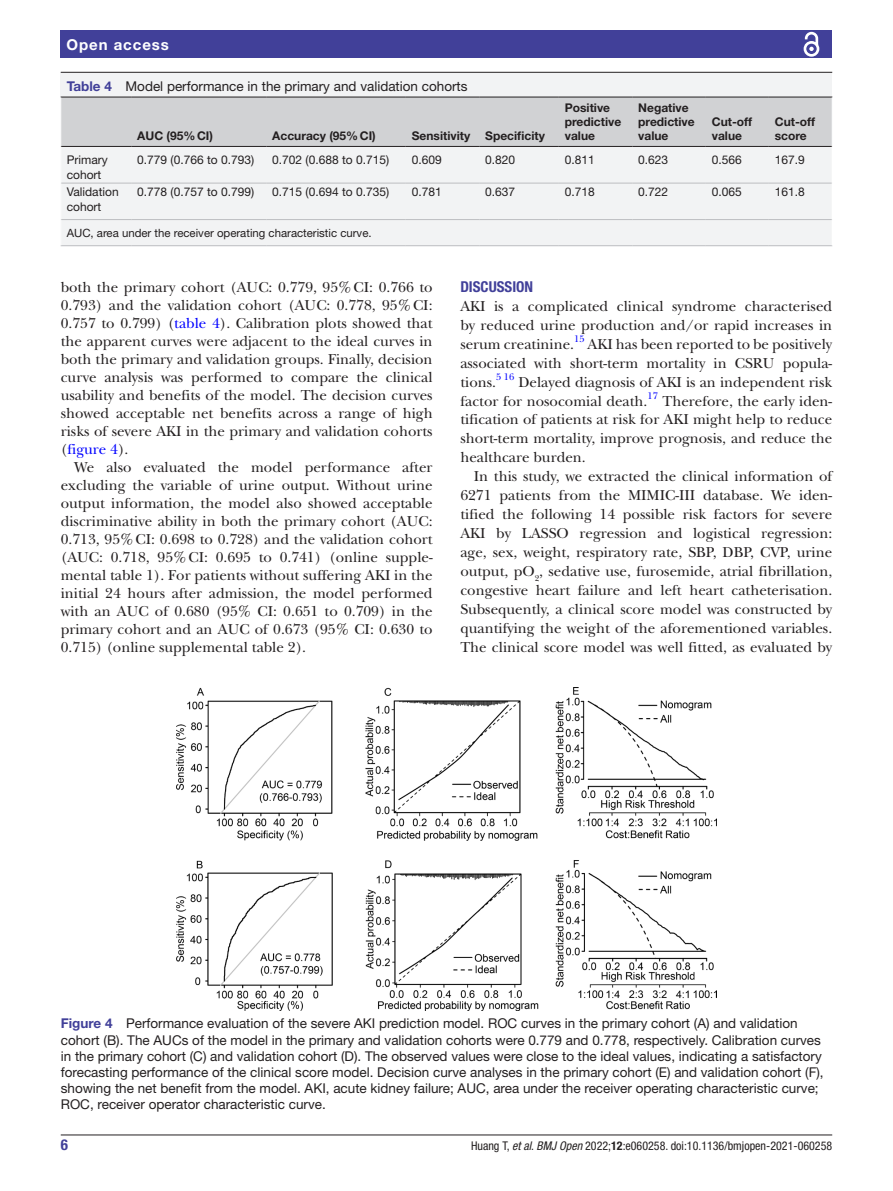
<style>
.page{position:relative;width:893px;height:1191px;background:#fff}
.page>*{position:absolute;margin:0;border:0;box-sizing:border-box;transform-origin:0 0}
.t1{font:15px/18px "New Baskerville";color:#231f20;text-align:justify}
.t2{font:700 condensed 15px "Helvetica Neue LT Std";color:#414099}
.t3{font:700 15px "Helvetica Neue LT Std";letter-spacing:.065em;color:#fff}
.t4{font:13.5px/16.2px "Helvetica Neue LT Std";color:#231f20}
.t5{font:12px/14.4px "Helvetica Neue LT Std";color:#231f20}
.t6{font:700 12px/14.4px "Helvetica Neue LT Std";color:#231f20}
.t7{font:condensed 12px "Helvetica Neue LT Std";color:#231f20}
.t8{font:11.4px "Helvetica Neue LT Std";color:#231f20}
.t9{font:9.9px "New Baskerville";color:#00f}
.s1{font-weight:700;color:#414099}
.s2{color:#00f}
.s3{font-style:italic}
.s4{font-weight:700}
</style>
<div class="page">
<hr style="left:61px;top:1134px;width:771px;height:1px;background:#231f20">
<div style="left:61px;top:31px;width:771px;height:27px;background:#414099"></div>
<svg style="left:803px;top:31px;width:17px;height:26px"></svg>
<div style="left:61px;top:73px;width:771px;height:173px;background:#f2f3f4"></div>
<hr style="left:61px;top:72px;width:771px;height:1px;background:#231f20">
<div style="left:61px;top:98px;width:771px;height:48px;background:#d1d2d4"></div>
<hr style="left:61px;top:97px;width:70px;height:1px;background:#231f20">
<hr style="left:61px;top:146px;width:70px;height:1px;background:#231f20">
<hr style="left:131px;top:97px;width:135px;height:1px;background:#231f20">
<hr style="left:131px;top:146px;width:135px;height:1px;background:#231f20">
<hr style="left:266px;top:97px;width:140px;height:1px;background:#231f20">
<hr style="left:266px;top:146px;width:140px;height:1px;background:#231f20">
<hr style="left:406px;top:97px;width:73px;height:1px;background:#231f20">
<hr style="left:406px;top:146px;width:73px;height:1px;background:#231f20">
<hr style="left:479px;top:97px;width:80px;height:1px;background:#231f20">
<hr style="left:479px;top:146px;width:80px;height:1px;background:#231f20">
<hr style="left:559px;top:97px;width:73px;height:1px;background:#231f20">
<hr style="left:559px;top:146px;width:73px;height:1px;background:#231f20">
<hr style="left:632px;top:97px;width:74px;height:1px;background:#231f20">
<hr style="left:632px;top:146px;width:74px;height:1px;background:#231f20">
<hr style="left:706px;top:97px;width:63px;height:1px;background:#231f20">
<hr style="left:706px;top:146px;width:63px;height:1px;background:#231f20">
<hr style="left:769px;top:97px;width:63px;height:1px;background:#231f20">
<hr style="left:769px;top:146px;width:63px;height:1px;background:#231f20">
<hr style="left:61px;top:183px;width:70px;height:1px;background:#bcbdc0">
<hr style="left:131px;top:183px;width:135px;height:1px;background:#bcbdc0">
<hr style="left:266px;top:183px;width:140px;height:1px;background:#bcbdc0">
<hr style="left:406px;top:183px;width:73px;height:1px;background:#bcbdc0">
<hr style="left:479px;top:183px;width:80px;height:1px;background:#bcbdc0">
<hr style="left:559px;top:183px;width:73px;height:1px;background:#bcbdc0">
<hr style="left:632px;top:183px;width:74px;height:1px;background:#bcbdc0">
<hr style="left:706px;top:183px;width:63px;height:1px;background:#bcbdc0">
<hr style="left:769px;top:183px;width:63px;height:1px;background:#bcbdc0">
<hr style="left:61px;top:219px;width:70px;height:1px;background:#bcbdc0">
<hr style="left:61px;top:245px;width:70px;height:1px;background:#bcbdc0">
<hr style="left:131px;top:245px;width:135px;height:1px;background:#bcbdc0">
<hr style="left:266px;top:245px;width:140px;height:1px;background:#bcbdc0">
<hr style="left:406px;top:245px;width:73px;height:1px;background:#bcbdc0">
<hr style="left:479px;top:245px;width:80px;height:1px;background:#bcbdc0">
<hr style="left:559px;top:245px;width:73px;height:1px;background:#bcbdc0">
<hr style="left:632px;top:245px;width:74px;height:1px;background:#bcbdc0">
<hr style="left:706px;top:245px;width:63px;height:1px;background:#bcbdc0">
<hr style="left:769px;top:245px;width:63px;height:1px;background:#bcbdc0">
<hr style="left:131px;top:219px;width:135px;height:1px;background:#bcbdc0">
<hr style="left:266px;top:219px;width:140px;height:1px;background:#bcbdc0">
<hr style="left:406px;top:219px;width:73px;height:1px;background:#bcbdc0">
<hr style="left:479px;top:219px;width:80px;height:1px;background:#bcbdc0">
<hr style="left:559px;top:219px;width:73px;height:1px;background:#bcbdc0">
<hr style="left:632px;top:219px;width:74px;height:1px;background:#bcbdc0">
<hr style="left:706px;top:219px;width:63px;height:1px;background:#bcbdc0">
<hr style="left:769px;top:219px;width:63px;height:1px;background:#bcbdc0">
<img style="left:176px;top:687px;width:540px;height:323px">
<p class="t3" style="left:66px;top:35px;width:104px">Open access</p>
<p class="t4" style="left:67px;top:78px;width:402px"><span class="s1">Table 4</span> Model performance in the primary and validation cohorts</p>
<p class="t6" style="left:137px;top:129px;width:77px">AUC (95%CI)</p>
<p class="t6" style="left:272px;top:129px;width:105px">Accuracy (95%CI)</p>
<p class="t6" style="left:412px;top:129px;width:60px">Sensitivity</p>
<p class="t6" style="left:485px;top:129px;width:61px">Specificity</p>
<p class="t6" style="left:565px;top:100px;width:58px">Positive predictive value</p>
<p class="t6" style="left:638px;top:100px;width:58px">Negative predictive value</p>
<p class="t6" style="left:712px;top:114px;width:42px">Cut-off value</p>
<p class="t6" style="left:775px;top:114px;width:42px">Cut-off score</p>
<p class="t5" style="left:67px;top:153px;width:43px">Primary cohort</p>
<p class="t5" style="left:137px;top:153px;width:118px">0.779 (0.766 to 0.793)</p>
<p class="t5" style="left:272px;top:153px;width:118px">0.702 (0.688 to 0.715)</p>
<p class="t5" style="left:412px;top:153px;width:32px">0.609</p>
<p class="t5" style="left:485px;top:153px;width:32px">0.820</p>
<p class="t5" style="left:565px;top:153px;width:32px">0.811</p>
<p class="t5" style="left:638px;top:153px;width:32px">0.623</p>
<p class="t5" style="left:712px;top:153px;width:32px">0.566</p>
<p class="t5" style="left:775px;top:153px;width:32px">167.9</p>
<p class="t5" style="left:67px;top:184px;width:54px">Validation cohort</p>
<p class="t5" style="left:137px;top:184px;width:118px">0.778 (0.757 to 0.799)</p>
<p class="t5" style="left:272px;top:184px;width:118px">0.715 (0.694 to 0.735)</p>
<p class="t5" style="left:412px;top:184px;width:32px">0.781</p>
<p class="t5" style="left:485px;top:184px;width:32px">0.637</p>
<p class="t5" style="left:565px;top:184px;width:32px">0.718</p>
<p class="t5" style="left:638px;top:184px;width:32px">0.722</p>
<p class="t5" style="left:712px;top:184px;width:32px">0.065</p>
<p class="t5" style="left:775px;top:184px;width:32px">161.8</p>
<p class="t8" style="left:67px;top:226px;width:306px">AUC, area under the receiver operating characteristic curve.</p>
<p class="t1" style="left:61px;top:278px;width:373px">both the primary cohort (AUC: 0.779, 95%CI: 0.766 to 0.793) and the validation cohort (AUC: 0.778, 95%CI:<br>0.757 to 0.799) (<span class="s2">table 4</span>). Calibration plots showed that the apparent curves were adjacent to the ideal curves in both the primary and validation groups. Finally, decision curve analysis was performed to compare the clinical usability and benefits of the model. The decision curves showed acceptable net benefits across a range of high risks of severe AKI in the primary and validation cohorts (<span class="s2">figure 4</span>).</p>
<p class="t1" style="left:61px;top:458px;width:373px;text-indent:14px">We also evaluated the model performance after excluding the variable of urine output. Without urine output information, the model also showed acceptable discriminative ability in both the primary cohort (AUC:<br>0.713, 95%CI: 0.698 to 0.728) and the validation cohort (AUC: 0.718, 95%CI: 0.695 to 0.741) (online supple&shy;mental table 1). For patients without suffering AKI in the initial 24 hours after admission, the model performed with an AUC of 0.680 (95% CI: 0.651 to 0.709) in the primary cohort and an AUC of 0.673 (95% CI: 0.630 to 0.715) (online supplemental table 2).</p>
<p class="t2" style="left:460px;top:277px;width:74px">DISCUSSION</p>
<p class="t1" style="left:460px;top:297px;width:373px;line-height:18.9px">AKI is a complicated clinical syndrome characterised by reduced urine production and/or rapid increases in serum creatinine.</p>
<p class="t9" style="left:574px;top:333px;width:12px">15</p>
<p class="t1" style="left:460px;top:334px;width:373px;line-height:18.9px;text-indent:127px">AKI has been reported to be positively associated with short-term mortality in CSRU popula&shy;tions.</p>
<p class="t9" style="left:496px;top:371px;width:20px">5 16</p>
<p class="t1" style="left:460px;top:372px;width:373px;line-height:18.9px;text-indent:58px">Delayed diagnosis of AKI is an independent risk factor for nosocomial death.<sup>17</sup> Therefore, the early iden&shy;tification of patients at risk for AKI might help to reduce short-term mortality, improve prognosis, and reduce the healthcare burden.</p>
<p class="t1" style="left:460px;top:467px;width:373px;line-height:18.9px;text-indent:14px">In this study, we extracted the clinical information of 6271 patients from the MIMIC-III database. We iden&shy;tified the following 14 possible risk factors for severe AKI by LASSO regression and logistical regression: age, sex, weight, respiratory rate, SBP, DBP, CVP, urine output, pO<sub>2</sub>, sedative use, furosemide, atrial fibrillation, congestive heart failure and left heart catheterisation.<br>Subsequently, a clinical score model was constructed by quantifying the weight of the aforementioned variables.<br>The clinical score model was well fitted, as evaluated by</p>
<p class="t4" style="left:61px;top:1015px;width:764px"><span class="s1">Figure 4</span> Performance evaluation of the severe AKI prediction model. ROC curves in the primary cohort (A) and validation cohort (B). The AUCs of the model in the primary and validation cohorts were 0.779 and 0.778, respectively. Calibration curves in the primary cohort (C) and validation cohort (D). The observed values were close to the ideal values, indicating a satisfactory forecasting performance of the clinical score model. Decision curve analyses in the primary cohort (E) and validation cohort (F), showing the net benefit from the model. AKI, acute kidney failure; AUC, area under the receiver operating characteristic curve; ROC, receiver operator characteristic curve.</p>
<p class="t2" style="left:61px;top:1135px;width:9px">6</p>
<p class="t7" style="left:471px;top:1138px;width:363px">Huang T, <span class="s3">et al</span>. <span class="s3">BMJ Open</span> 2022;<span class="s4">12</span>:e060258. doi:10.1136/bmjopen-2021-060258</p>
</div>
